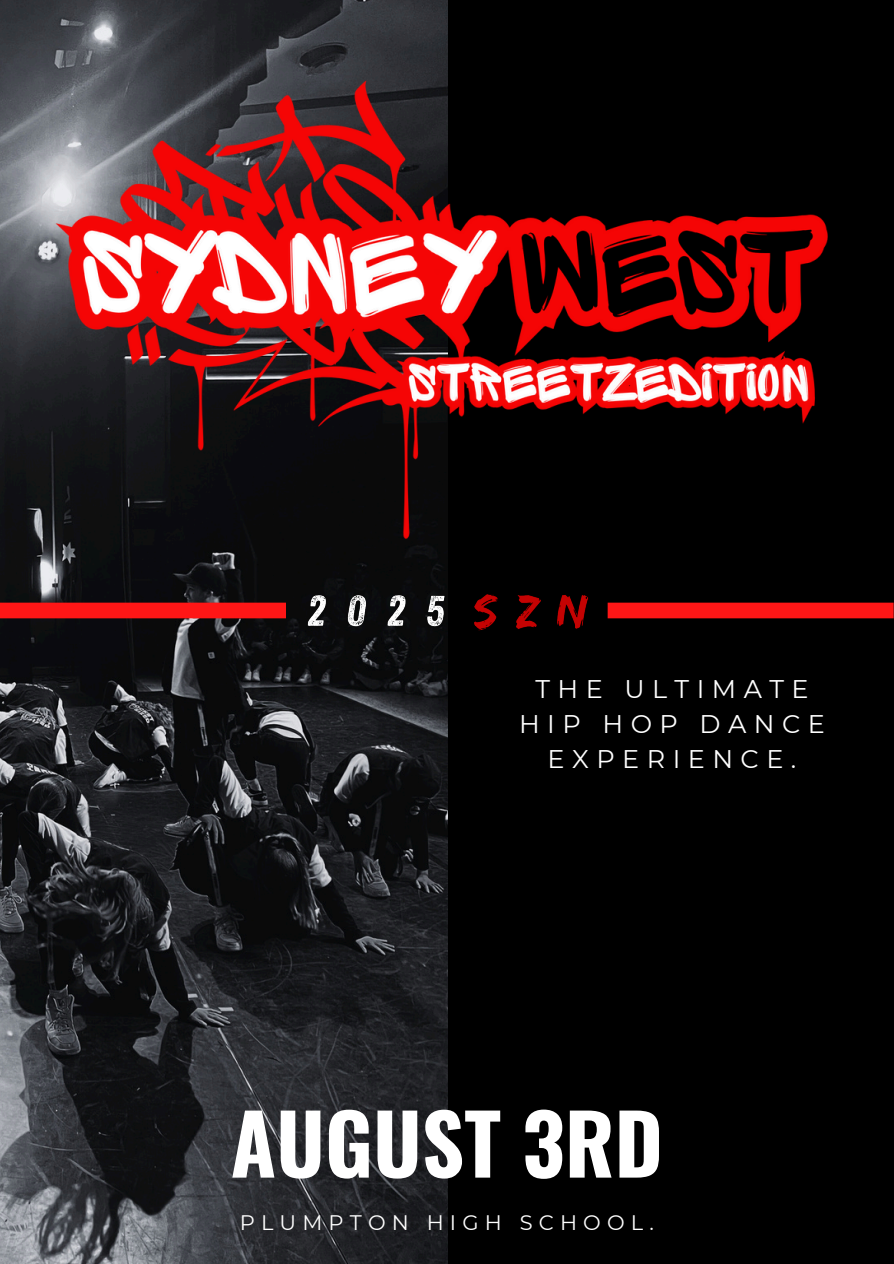
<style>
.page{position:relative;width:894px;height:1264px;background:#fff}
.page>*{position:absolute;margin:0;border:0;box-sizing:border-box;transform-origin:0 0}
.t1{font:700 82.65px "Oswald";color:#fff}
.t2{font:25.5px/34.8px "Montserrat";letter-spacing:.295em;color:#fff;text-align:center}
.t3{font:21px "Montserrat";letter-spacing:.295em;color:#fff}
</style>
<div class="page">
<div style="left:0;top:0;width:893px;height:1263px;background:#000"></div>
<img style="left:0;top:0;width:447px;height:1263px">
<div style="left:607px;top:602px;width:286px;height:16px;background:#ff1616"></div>
<div style="left:0;top:602px;width:286px;height:16px;background:#ff1616"></div>
<img style="left:33px;top:0;width:827px;height:774px">
<p class="t2" style="left:519px;top:671px;width:307px">THE ULTIMATE<br>HIP HOP DANCE<br>EXPERIENCE.</p>
<p class="t1" style="left:230px;top:1078px;width:434px">AUGUST 3RD</p>
<h4 class="t3" style="left:240px;top:1209px;width:415px">PLUMPTON HIGH SCHOOL.</h4>
</div>
